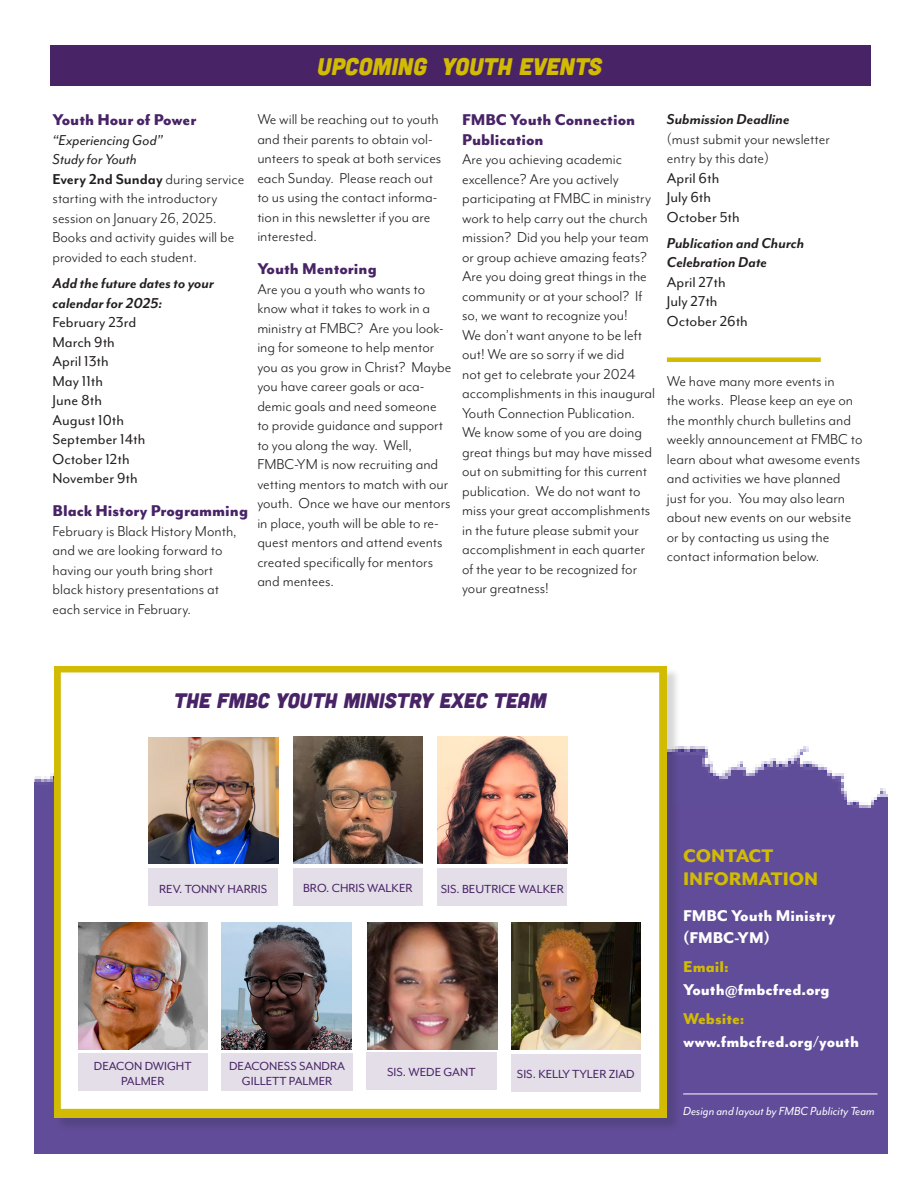
<style>
.page{position:relative;width:918px;height:1188px;background:#fff}
.page>*{position:absolute;margin:0;border:0;box-sizing:border-box;transform-origin:0 0}
.t1{font:italic 24px "Cubano";color:#d1bb03}
.t2{font:italic 21px "Cubano";color:#482366}
.t3{font:800 21px/22.5px "Mr Eaves Mod OT";color:#d1bb03}
.t4{font:800 18px/19.5px "Mr Eaves Mod OT";color:#482366}
.t5{font:800 18px/22.5px "Mr Eaves Mod OT";color:#fff}
.t6{font:16.5px/19.5px "Mr Eaves Mod OT";color:#231f20}
.t7{font:italic 700 16.5px/19.5px "Mr Eaves Mod OT";color:#231f20}
.t8{font:16.5px "Mr Eaves Mod OT";color:#231f20}
.t9{font:italic 16.5px/19.5px "Mr Eaves Mod OT";color:#231f20}
.t10{font:13.5px/15px "Mr Eaves Mod OT";color:#482366;text-align:center}
.t11{font:italic 13.5px "Mr Eaves Mod OT";color:#fff}
.s1{font-weight:700}
.s2{font-weight:700;font-style:italic}
.s3{font-style:inherit}
.s4{font-weight:400;font-style:normal}
.s5{color:#d1bb03}
</style>
<div class="page">
<div style="left:35px;top:746px;width:852px;height:408px;background:#604c99"></div>
<div style="left:56px;top:668px;width:624px;height:463px;background:#231f20;opacity:.18"></div>
<div style="left:54px;top:666px;width:612px;height:452px;background:#d1bb03"></div>
<div style="left:61px;top:672px;width:598px;height:437px;background:#fff;border:2px solid #fff"></div>
<img style="left:148px;top:737px;width:130px;height:127px">
<div style="left:148px;top:868px;width:130px;height:38px;background:#e3dee8"></div>
<img style="left:437px;top:737px;width:130px;height:127px">
<div style="left:437px;top:868px;width:130px;height:38px;background:#e3dee8"></div>
<img style="left:293px;top:737px;width:130px;height:127px">
<div style="left:293px;top:868px;width:130px;height:37px;background:#e3dee8"></div>
<img style="left:78px;top:922px;width:130px;height:127px">
<div style="left:78px;top:1053px;width:130px;height:38px;background:#e3dee8"></div>
<img style="left:222px;top:922px;width:129px;height:127px">
<div style="left:222px;top:1053px;width:131px;height:38px;background:#e3dee8"></div>
<img style="left:512px;top:922px;width:128px;height:127px">
<div style="left:511px;top:1054px;width:130px;height:37px;background:#e3dee8"></div>
<img style="left:367px;top:922px;width:130px;height:127px">
<div style="left:366px;top:1052px;width:131px;height:37px;background:#e3dee8"></div>
<div style="left:50px;top:45px;width:820px;height:41px;background:#482366"></div>
<div style="left:667px;top:357px;width:154px;height:5px;background:#d1bb03"></div>
<hr style="left:683px;top:1094px;width:195px;height:1px;background:#fff">
<p class="t1" style="left:318px;top:51px;width:286px">UPCOMING YOUTH EVENTS</p>
<p class="t4" style="left:53px;top:110px;width:145px">Youth Hour of Power</p>
<p class="t9" style="left:53px;top:130px;width:112px">“Experiencing God”<br>Study for Youth</p>
<p class="t6" style="left:53px;top:169px;width:193px"><span class="s1">Every 2nd Sunday</span> during service starting with the introductory session on January 26, 2025.<br>Books and activity guides will be provided to each student.</p>
<p class="t7" style="left:53px;top:273px;width:163px">Add the future dates to your calendar for 2025:</p>
<p class="t8" style="left:53px;top:313px;width:85px">February 23rd</p>
<p class="t8" style="left:53px;top:333px;width:64px">March 9th</p>
<p class="t8" style="left:53px;top:352px;width:58px">April 13th</p>
<p class="t8" style="left:53px;top:372px;width:52px">May 11th</p>
<p class="t8" style="left:53px;top:391px;width:51px">June 8th</p>
<p class="t8" style="left:53px;top:411px;width:73px">August 10th</p>
<p class="t8" style="left:53px;top:430px;width:94px">September 14th</p>
<p class="t8" style="left:53px;top:450px;width:79px">October 12th</p>
<p class="t8" style="left:53px;top:469px;width:87px">November 9th</p>
<p class="t4" style="left:53px;top:501px;width:197px">Black History Programming</p>
<p class="t6" style="left:53px;top:521px;width:186px">February is Black History Month, and we are looking forward to having our youth bring short black history presentations at each service in February.</p>
<p class="t6" style="left:257px;top:109px;width:186px">We will be reaching out to youth and their parents to obtain vol&shy;unteers to speak at both services each Sunday. Please reach out to us using the contact informa&shy;tion in this newsletter if you are interested.</p>
<p class="t4" style="left:257px;top:259px;width:121px">Youth Mentoring</p>
<p class="t6" style="left:257px;top:279px;width:196px">Are you a youth who wants to know what it takes to work in a ministry at FMBC? Are you look&shy;ing for someone to help mentor you as you grow in Christ? Maybe you have career goals or aca&shy;demic goals and need someone to provide guidance and support to you along the way. Well,<br>FMBC-YM is now recruiting and vetting mentors to match with our youth. Once we have our mentors in place, youth will be able to re&shy;quest mentors and attend events created specifically for mentors and mentees.</p>
<p class="t4" style="left:462px;top:110px;width:175px">FMBC Youth Connection<br>Publication</p>
<p class="t6" style="left:462px;top:149px;width:195px">Are you achieving academic excellence? Are you actively participating at FMBC in ministry work to help carry out the church mission? Did you help your team or group achieve amazing feats?<br>Are you doing great things in the community or at your school? If so, we want to recognize you!<br>We don’t want anyone to be left out! We are so sorry if we did<br>not get to celebrate your 2024 accomplishments in this inaugural<br>Youth Connection Publication.<br>We know some of you are doing great things but may have missed out on submitting for this current publication. We do not want to miss your great accomplishments in the future please submit your accomplishment in each quarter of the year to be recognized for your greatness!</p>
<p class="t6" style="left:667px;top:109px;width:165px"><span class="s2">Submission Deadline<br></span>(must submit your newsletter entry by this date)<br><span class="s3">April 6th<br>July 6th<br>October 5th</span></p>
<p class="t7" style="left:667px;top:233px;width:139px">Publication and Church<br>Celebration Date<br><span class="s4">April 27th<br>July 27th<br>October 26th</span></p>
<p class="t6" style="left:667px;top:371px;width:197px">We have many more events in<br>the works. Please keep an eye on the monthly church bulletins and weekly announcement at FMBC to learn about what awesome events and activities we have planned just for you. You may also learn about new events on our website or by contacting us using the contact information below.</p>
<p class="t2" style="left:174px;top:688px;width:374px">THE FMBC YOUTH MINISTRY EXEC TEAM</p>
<p class="t10" style="left:159px;top:881px;width:110px">REV. TONNY HARRIS</p>
<p class="t10" style="left:303px;top:881px;width:111px">BRO. CHRIS WALKER</p>
<p class="t10" style="left:441px;top:881px;width:125px">SIS. BEUTRICE WALKER</p>
<p class="t10" style="left:94px;top:1059px;width:99px">DEACON DWIGHT<br>PALMER</p>
<p class="t10" style="left:229px;top:1059px;width:117px">DEACONESS SANDRA<br>GILLETT PALMER</p>
<p class="t10" style="left:387px;top:1065px;width:90px">SIS. WEDE GANT</p>
<p class="t10" style="left:517px;top:1067px;width:119px">SIS. KELLY TYLER ZIAD</p>
<p class="t3" style="left:683px;top:844px;width:137px">CONTACT<br>INFORMATION</p>
<p class="t5" style="left:683px;top:904px;width:154px">FMBC Youth Ministry (FMBC-YM)</p>
<p class="t5" style="left:683px;top:955px;width:148px"><span class="s5">Email:<br></span>Youth@fmbcfred.org</p>
<p class="t5" style="left:683px;top:1007px;width:177px"><span class="s5">Website: </span>www.fmbcfred.org/youth</p>
<p class="t11" style="left:683px;top:1104px;width:193px">Design and layout by FMBC Publicity Team</p>
</div>
